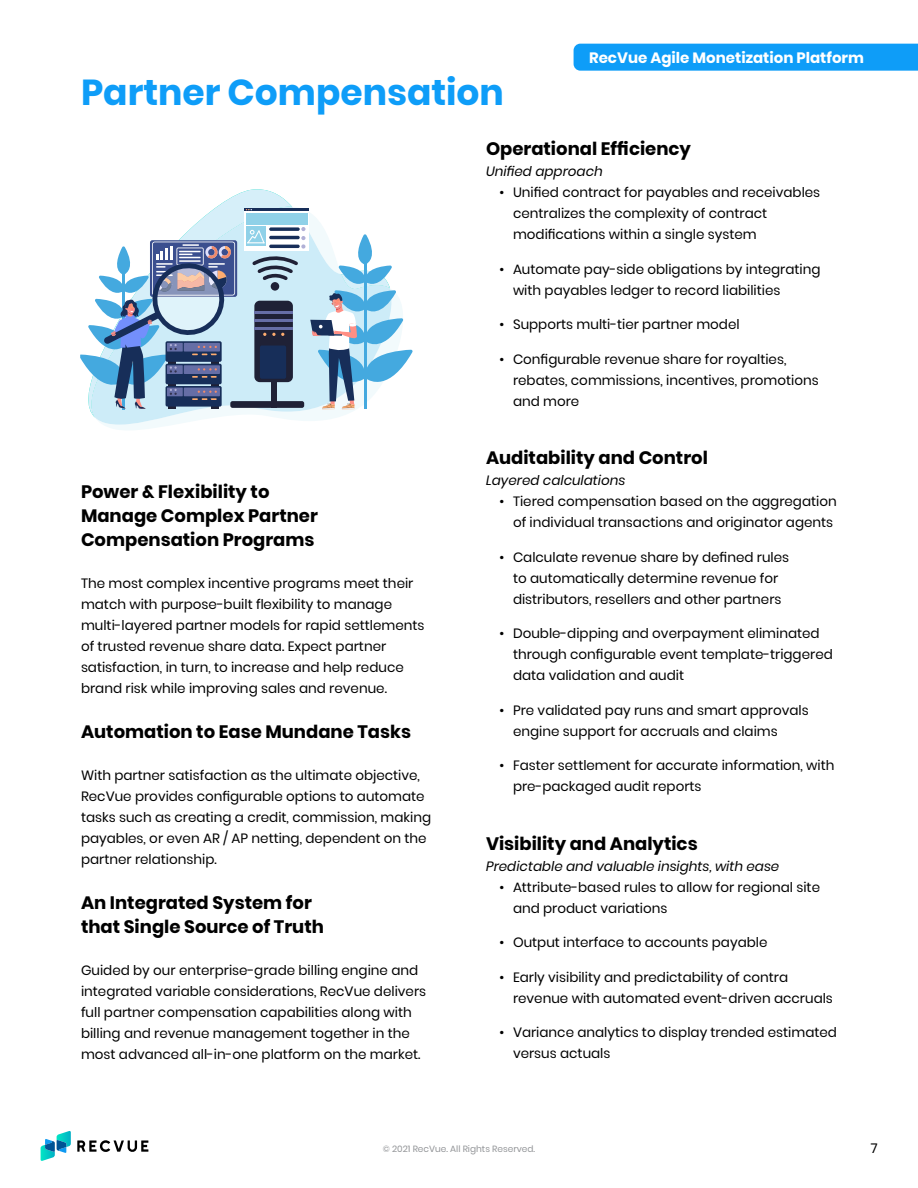
<style>
.page{position:relative;width:918px;height:1188px;background:#fff}
.page>*{position:absolute;margin:0;border:0;box-sizing:border-box;transform-origin:0 0}
.t1{font:700 36px "Poppins";color:#0e9df8}
.t2{font:700 18px/24px "Poppins";color:#000}
.t3{font:700 15px "Poppins";color:#fff}
.t4{font:13.5px/21px "Poppins";color:#000}
.t5{font:italic 13.5px "Poppins";color:#000}
.t6{font:9px "Poppins";color:#939598}
</style>
<div class="page">
<svg style="left:77px;top:1140px;width:71px;height:12px"></svg>
<svg style="left:41px;top:1131px;width:30px;height:30px"></svg>
<svg style="left:216px;top:189px;width:76px;height:18px"></svg>
<svg style="left:89px;top:207px;width:267px;height:218px"></svg>
<div style="left:230px;top:401px;width:74px;height:7px;background:#1f2136;border-radius:2px"></div>
<svg style="left:245px;top:211px;width:64px;height:40px"></svg>
<hr style="left:245px;top:208px;width:64px;height:3px;background:#172e59">
<div style="left:246px;top:213px;width:61px;height:11px;background:#8fd1e8"></div>
<div style="left:246px;top:227px;width:19px;height:19px;background:#8fd1e8"></div>
<hr style="left:123px;top:270px;width:2px;height:140px;background:#44a9df">
<svg style="left:247px;top:227px;width:166px;height:182px"></svg>
<svg style="left:150px;top:240px;width:87px;height:57px"></svg>
<svg style="left:80px;top:242px;width:155px;height:167px"></svg>
<div style="left:574px;top:44px;width:344px;height:27px;background:#0e9df8"></div>
<h1 class="t1" style="left:81px;top:72px;width:424px">Partner Compensation</h1>
<p class="t3" style="left:589px;top:49px;width:276px">RecVue Agile Monetization Platform</p>
<h2 class="t2" style="left:81px;top:480px;width:238px">Power &amp; Flexibility to<br>Manage Complex Partner<br>Compensation Programs</h2>
<p class="t4" style="left:81px;top:573px;width:345px">The most complex incentive programs meet their match with purpose-built flexibility to manage multi-layered partner models for rapid settlements of trusted revenue share data. Expect partner satisfaction, in turn, to increase and help reduce brand risk while improving sales and revenue.</p>
<h2 class="t2" style="left:81px;top:720px;width:331px">Automation to Ease Mundane Tasks</h2>
<p class="t4" style="left:81px;top:765px;width:352px">With partner satisfaction as the ultimate objective, RecVue provides configurable options to automate tasks such as creating a credit, commission, making payables, or even AR / AP netting, dependent on the partner relationship.</p>
<h2 class="t2" style="left:81px;top:891px;width:244px">An Integrated System for that Single Source of Truth</h2>
<p class="t4" style="left:81px;top:960px;width:347px">Guided by our enterprise-grade billing engine and integrated variable considerations, RecVue delivers full partner compensation capabilities along with billing and revenue management together in the most advanced all-in-one platform on the market.</p>
<h2 class="t2" style="left:486px;top:137px;width:207px">Operational Efficiency</h2>
<p class="t5" style="left:486px;top:164px;width:118px">Unified approach</p>
<p class="t4" style="left:513px;top:182px;width:309px;text-indent:-14px">• Unified contract for payables and receivables centralizes the complexity of contract modifications within a single system</p>
<p class="t4" style="left:513px;top:259px;width:309px;text-indent:-14px">• Automate pay-side obligations by integrating with payables ledger to record liabilities</p>
<p class="t4" style="left:500px;top:314px;width:242px">• Supports multi-tier partner model</p>
<p class="t4" style="left:513px;top:349px;width:307px;text-indent:-14px">• Configurable revenue share for royalties, rebates, commissions, incentives, promotions and more</p>
<h2 class="t2" style="left:486px;top:446px;width:223px">Auditability and Control</h2>
<p class="t5" style="left:486px;top:473px;width:141px">Layered calculations</p>
<p class="t4" style="left:500px;top:491px;width:339px;text-align:right">• Tiered compensation based on the aggregation of individual transactions and originator agents</p>
<p class="t4" style="left:500px;top:547px;width:291px;text-align:center">• Calculate revenue share by defined rules to automatically determine revenue for distributors, resellers and other partners</p>
<p class="t4" style="left:513px;top:623px;width:321px;text-indent:-14px">• Double-dipping and overpayment eliminated through configurable event template-triggered data validation and audit</p>
<p class="t4" style="left:513px;top:700px;width:297px;text-indent:-14px">• Pre validated pay runs and smart approvals engine support for accruals and claims</p>
<p class="t4" style="left:513px;top:755px;width:323px;text-indent:-14px">• Faster settlement for accurate information, with pre-packaged audit reports</p>
<h2 class="t2" style="left:486px;top:832px;width:213px">Visibility and Analytics</h2>
<p class="t5" style="left:486px;top:858px;width:295px">Predictable and valuable insights, with ease</p>
<p class="t4" style="left:513px;top:877px;width:309px;text-indent:-14px">• Attribute-based rules to allow for regional site and product variations</p>
<p class="t4" style="left:500px;top:932px;width:270px">• Output interface to accounts payable</p>
<p class="t4" style="left:513px;top:967px;width:321px;text-indent:-14px">• Early visibility and predictability of contra revenue with automated event-driven accruals</p>
<p class="t4" style="left:513px;top:1022px;width:326px;text-indent:-14px">• Variance analytics to display trended estimated versus actuals</p>
<p class="t6" style="left:383px;top:1143px;width:154px">© 2021 RecVue. All Rights Reserved.</p>
<p class="t4" style="left:871px;top:1138px;width:8px">7</p>
</div>
